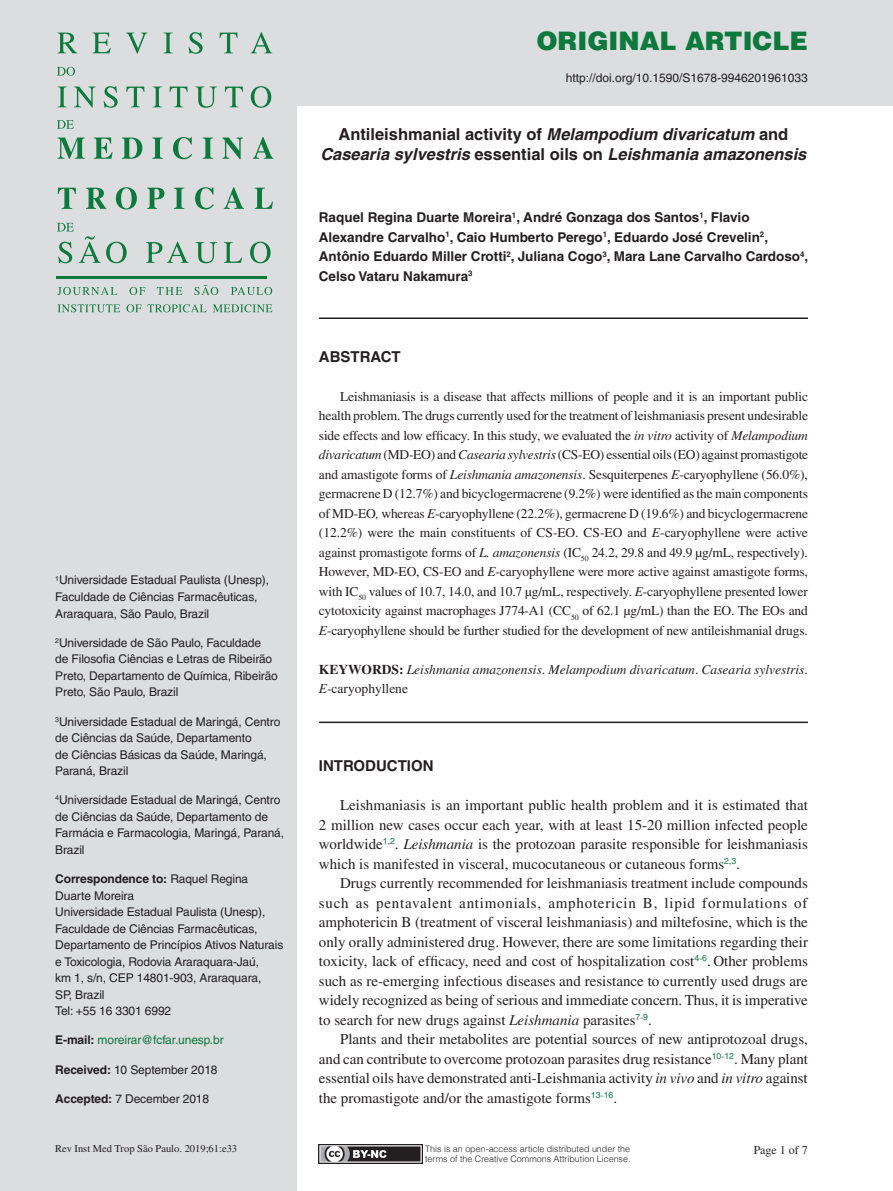
<style>
.page{position:relative;width:893px;height:1191px;background:#fff}
.page>*{position:absolute;margin:0;border:0;box-sizing:border-box;transform-origin:0 0}
.t1{font:900 25.5px "Helvetica";color:#0d793d}
.t2{font:italic 700 16.5px/19.8px "Helvetica";color:#231f20;text-align:center}
.t3{font:15px/19.5px "Times";color:#231f20;text-align:justify}
.t4{font:700 15px "Helvetica";color:#231f20}
.t5{font:13.5px/19.5px "Times";letter-spacing:-.01em;color:#231f20;text-align:justify}
.t6{font:700 13.5px/19.5px "Helvetica";color:#231f20}
.t7{font:italic 13.5px/19.5px "Times";color:#231f20}
.t8{font:12px/16.5px "Helvetica";letter-spacing:-.01em;color:#231f20}
.t9{font:12px "Helvetica";letter-spacing:-.01em;color:#0d793d}
.t10{font:12px "Times";color:#231f20}
.t11{font:10.5px "Times";color:#231f20}
.t12{font:300 8.85px/10.6px "Helvetica";color:#231f20}
.s1{font-style:normal}
.s2{font-weight:700}
.s3{font-weight:700;color:#231f20}
.s4{font-style:italic}
.s5{font-weight:700;font-style:normal}
</style>
<div class="page">
<div style="left:0;top:0;width:297px;height:1191px;background:#dcdddf"></div>
<div style="left:22px;top:0;width:871px;height:106px;background:#dcdddf"></div>
<svg style="left:57px;top:33px;width:21px;height:20px"></svg>
<svg style="left:92px;top:33px;width:19px;height:20px"></svg>
<svg style="left:126px;top:33px;width:21px;height:21px"></svg>
<svg style="left:163px;top:33px;width:10px;height:20px"></svg>
<svg style="left:189px;top:32px;width:14px;height:22px"></svg>
<svg style="left:220px;top:33px;width:18px;height:20px"></svg>
<svg style="left:251px;top:32px;width:21px;height:21px"></svg>
<svg style="left:57px;top:87px;width:10px;height:20px"></svg>
<svg style="left:74px;top:87px;width:22px;height:21px"></svg>
<svg style="left:104px;top:86px;width:14px;height:22px"></svg>
<svg style="left:126px;top:87px;width:18px;height:20px"></svg>
<svg style="left:153px;top:87px;width:9px;height:20px"></svg>
<svg style="left:170px;top:87px;width:18px;height:20px"></svg>
<svg style="left:195px;top:87px;width:22px;height:21px"></svg>
<svg style="left:225px;top:87px;width:18px;height:20px"></svg>
<svg style="left:251px;top:86px;width:20px;height:22px"></svg>
<svg style="left:57px;top:137px;width:28px;height:22px"></svg>
<svg style="left:94px;top:137px;width:19px;height:22px"></svg>
<svg style="left:122px;top:137px;width:20px;height:22px"></svg>
<svg style="left:152px;top:137px;width:11px;height:22px"></svg>
<svg style="left:173px;top:137px;width:19px;height:22px"></svg>
<svg style="left:203px;top:137px;width:10px;height:22px"></svg>
<svg style="left:222px;top:137px;width:21px;height:22px"></svg>
<svg style="left:253px;top:137px;width:20px;height:22px"></svg>
<svg style="left:58px;top:188px;width:18px;height:21px"></svg>
<svg style="left:86px;top:188px;width:20px;height:21px"></svg>
<svg style="left:116px;top:187px;width:21px;height:22px"></svg>
<svg style="left:147px;top:188px;width:17px;height:21px"></svg>
<svg style="left:174px;top:188px;width:10px;height:21px"></svg>
<svg style="left:195px;top:187px;width:19px;height:22px"></svg>
<svg style="left:224px;top:187px;width:20px;height:22px"></svg>
<svg style="left:255px;top:188px;width:18px;height:21px"></svg>
<svg style="left:146px;top:242px;width:43px;height:21px"></svg>
<svg style="left:195px;top:242px;width:22px;height:21px"></svg>
<svg style="left:224px;top:242px;width:18px;height:21px"></svg>
<svg style="left:250px;top:242px;width:21px;height:21px"></svg>
<svg style="left:57px;top:223px;width:70px;height:40px"></svg>
<svg style="left:57px;top:120px;width:17px;height:9px"></svg>
<svg style="left:57px;top:67px;width:18px;height:9px"></svg>
<svg style="left:57px;top:287px;width:60px;height:8px"></svg>
<svg style="left:130px;top:287px;width:15px;height:8px"></svg>
<svg style="left:157px;top:287px;width:25px;height:8px"></svg>
<svg style="left:194px;top:285px;width:24px;height:10px"></svg>
<svg style="left:231px;top:287px;width:41px;height:8px"></svg>
<svg style="left:58px;top:304px;width:62px;height:8px"></svg>
<svg style="left:127px;top:304px;width:14px;height:8px"></svg>
<svg style="left:147px;top:304px;width:60px;height:8px"></svg>
<svg style="left:213px;top:304px;width:59px;height:8px"></svg>
<hr style="left:56px;top:276px;width:210px;height:2px;background:#0c793d">
<img style="left:319px;top:1144px;width:103px;height:19px">
<hr style="left:319px;top:317px;width:489px;height:2px;background:#231f20">
<hr style="left:319px;top:721px;width:489px;height:2px;background:#231f20">
<h1 class="t1" style="left:536px;top:24px;width:273px">ORIGINAL ARTICLE</h1>
<p class="t8" style="left:566px;top:69px;width:244px">http://doi.org/10.1590/S1678-9946201961033</p>
<p class="t2" style="left:320px;top:124px;width:488px"><span class="s1">Antileishmanial activity of</span> Melampodium divaricatum <span class="s1">and<br></span>Casearia sylvestris <span class="s1">essential oils on</span> Leishmania amazonensis</p>
<p class="t8" style="left:55px;top:572px;width:215px"><sup>1</sup>Universidade Estadual Paulista (Unesp),<br>Faculdade de Ciências Farmacêuticas,<br>Araraquara, São Paulo, Brazil</p>
<p class="t8" style="left:55px;top:634px;width:224px"><sup>2</sup>Universidade de São Paulo, Faculdade<br>de Filosofia Ciências e Letras de Ribeirão Preto, Departamento de Química, Ribeirão Preto, São Paulo, Brazil</p>
<p class="t8" style="left:55px;top:713px;width:227px"><sup>3</sup>Universidade Estadual de Maringá, Centro de Ciências da Saúde, Departamento<br>de Ciências Básicas da Saúde, Maringá, Paraná, Brazil</p>
<p class="t8" style="left:55px;top:792px;width:230px"><sup>4</sup>Universidade Estadual de Maringá, Centro de Ciências da Saúde, Departamento de Farmácia e Farmacologia, Maringá, Paraná, Brazil</p>
<p class="t8" style="left:55px;top:870px;width:230px"><span class="s2">Correspondence to:</span> Raquel Regina<br>Duarte Moreira<br>Universidade Estadual Paulista (Unesp),<br>Faculdade de Ciências Farmacêuticas,<br>Departamento de Princípios Ativos Naturais e Toxicologia, Rodovia Araraquara-Jaú,<br>km 1, s/n, CEP 14801-903, Araraquara,<br>SP, Brazil<br>Tel: +55 16 3301 6992</p>
<p class="t9" style="left:55px;top:1033px;width:170px"><span class="s3">E-mail:</span> moreirar@fcfar.unesp.br</p>
<p class="t8" style="left:55px;top:1061px;width:164px"><span class="s2">Received:</span> 10 September 2018</p>
<p class="t8" style="left:55px;top:1090px;width:155px"><span class="s2">Accepted:</span> 7 December 2018</p>
<p class="t6" style="left:319px;top:207px;width:491px">Raquel Regina Duarte Moreira<sup>1</sup>, André Gonzaga dos Santos<sup>1</sup>, Flavio Alexandre Carvalho<sup>1</sup>, Caio Humberto Perego<sup>1</sup>, Eduardo José Crevelin<sup>2</sup>, Antônio Eduardo Miller Crotti<sup>2</sup>, Juliana Cogo<sup>3</sup>, Mara Lane Carvalho Cardoso<sup>4</sup>, Celso Vataru Nakamura<sup>3</sup></p>
<p class="t4" style="left:319px;top:347px;width:83px">ABSTRACT</p>
<p class="t5" style="left:319px;top:386px;width:491px;text-indent:21px">Leishmaniasis is a disease that affects millions of people and it is an important public health problem. The drugs currently used for the treatment of leishmaniasis present undesirable side effects and low efficacy. In this study, we evaluated the <span class="s4">in vitro</span> activity of <span class="s4">Melampodium divaricatum</span> (MD-EO) and <span class="s4">Casearia sylvestris</span> (CS-EO) essential oils (EO) against promastigote and amastigote forms of <span class="s4">Leishmania amazonensis</span>. Sesquiterpenes <span class="s4">E</span>-caryophyllene (56.0%), germacrene D (12.7%) and bicyclogermacrene (9.2%) were identified as the main components of MD-EO<span class="s4">,</span> whereas <span class="s4">E</span>-caryophyllene (22.2%), germacrene D (19.6%) and bicyclogermacrene (12.2%) were the main constituents of CS-EO. CS-EO and <span class="s4">E</span>-caryophyllene were active against promastigote forms of <span class="s4">L. amazonensis</span> (IC<sub>50</sub> 24.2, 29.8 and 49.9 µg/mL, respectively).<br>However, MD-EO, CS-EO and <span class="s4">E</span>-caryophyllene were more active against amastigote forms, with IC<sub>50</sub> values of 10.7, 14.0, and 10.7 µg/mL, respectively. <span class="s4">E</span>-caryophyllene presented lower cytotoxicity against macrophages J774-A1 (CC<sub>50</sub> of 62.1 µg/mL) than the EO. The EOs and <span class="s4">E</span>-caryophyllene should be further studied for the development of new antileishmanial drugs.</p>
<p class="t7" style="left:319px;top:659px;width:491px"><span class="s5">KEYWORDS:</span> Leishmania amazonensis<span class="s1">.</span> Melampodium divaricatum<span class="s1">.</span> Casearia sylvestris<span class="s1">.<br></span>E<span class="s1">-caryophyllene</span></p>
<p class="t4" style="left:319px;top:757px;width:116px">INTRODUCTION</p>
<p class="t3" style="left:319px;top:795px;width:491px;text-indent:21px">Leishmaniasis is an important public health problem and it is estimated that 2 million new cases occur each year, with at least 15-20 million infected people worldwide<sup>1</sup><sup>,</sup><sup>2</sup>. <span class="s4">Leishmania</span> is the protozoan parasite responsible for leishmaniasis which is manifested in visceral, mucocutaneous or cutaneous forms<sup>2</sup><sup>,</sup><sup>3</sup>.</p>
<p class="t3" style="left:319px;top:873px;width:491px;text-indent:21px">Drugs currently recommended for leishmaniasis treatment include compounds such as pentavalent antimonials, amphotericin B, lipid formulations of amphotericin B (treatment of visceral leishmaniasis) and miltefosine, which is the only orally administered drug. However, there are some limitations regarding their toxicity, lack of efficacy, need and cost of hospitalization cost<sup>4</sup><sup>-</sup><sup>6</sup>. Other problems such as re-emerging infectious diseases and resistance to currently used drugs are widely recognized as being of serious and immediate concern. Thus, it is imperative to search for new drugs against <span class="s4">Leishmania</span> parasites<sup>7</sup><sup>-</sup><sup>9</sup>.</p>
<p class="t3" style="left:319px;top:1029px;width:491px;text-indent:21px">Plants and their metabolites are potential sources of new antiprotozoal drugs, and can contribute to overcome protozoan parasites drug resistance<sup>10</sup><sup>-</sup><sup>12</sup>. Many plant essential oils have demonstrated anti-Leishmania activity <span class="s4">in vivo</span> and <span class="s4">in vitro</span> against the promastigote and/or the amastigote forms<sup>13</sup><sup>-</sup><sup>16</sup>.</p>
<p class="t11" style="left:55px;top:1143px;width:183px">Rev Inst Med Trop São Paulo. 2019;61:e33</p>
<p class="t10" style="left:754px;top:1142px;width:56px">Page 1 of 7</p>
<p class="t12" style="left:425px;top:1142px;width:207px">This is an open-access article distributed under the terms of the Creative Commons Attribution License.</p>
</div>
